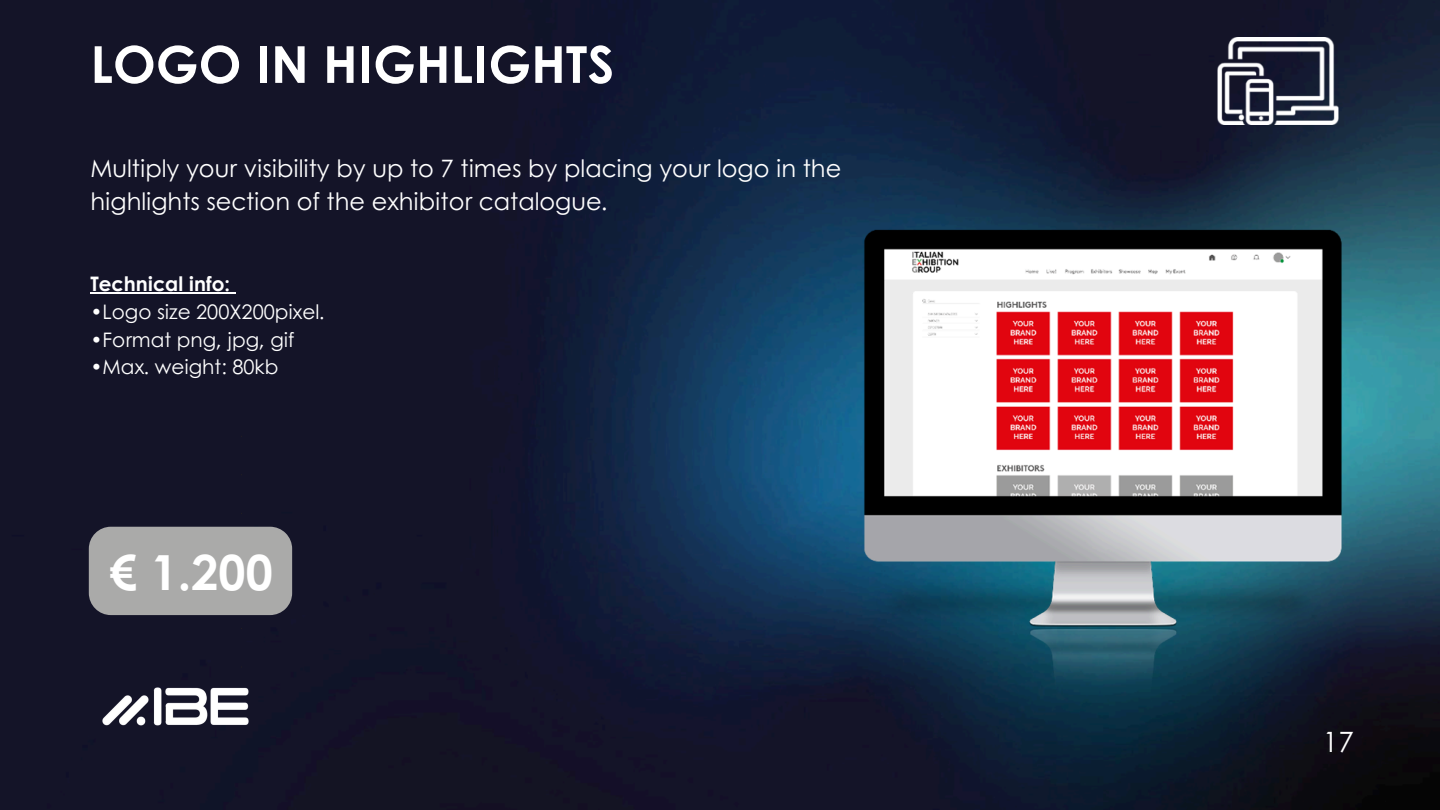
<style>
.page{position:relative;width:1440px;height:810px;background:#fff}
.page>*{position:absolute;margin:0;border:0;box-sizing:border-box;transform-origin:0 0}
.t1{font:700 51px "Century Gothic";color:#fff}
.t2{font:700 48.4px "Century Gothic";color:#fff}
.t3{font:28px "Century Gothic";color:#fff}
.t4{font:24px/33px "Century Gothic";color:#fff}
.t5{font:20px "Century Gothic";color:#fff}
.t6{font:700 20px "Century Gothic";color:#fff}
</style>
<div class="page">
<img style="left:0;top:0;width:1440px;height:810px">
<img style="left:1218px;top:37px;width:120px;height:88px">
<img style="left:828px;top:196px;width:543px;height:509px">
<hr style="left:91px;top:293px;width:139px;height:1px;background:#fff">
<svg style="left:89px;top:474px;width:203px;height:193px"></svg>
<img style="left:91px;top:675px;width:169px;height:67px">
<h2 class="t1" style="left:91px;top:26px;width:525px">LOGO IN HIGHLIGHTS</h2>
<p class="t4" style="left:91px;top:150px;width:752px">Multiply your visibility by up to 7 times by placing your logo in the highlights section of the exhibitor catalogue.</p>
<p class="t6" style="left:91px;top:269px;width:141px">Technical info:</p>
<p class="t5" style="left:91px;top:296px;width:236px">•Logo size 200X200pixel.</p>
<p class="t5" style="left:91px;top:324px;width:206px">•Format png, jpg, gif</p>
<p class="t5" style="left:91px;top:352px;width:189px">•Max. weight: 80kb</p>
<p class="t2" style="left:108px;top:536px;width:166px">€ 1.200</p>
<h3 class="t3" style="left:1323px;top:721px;width:33px">17</h3>
</div>
